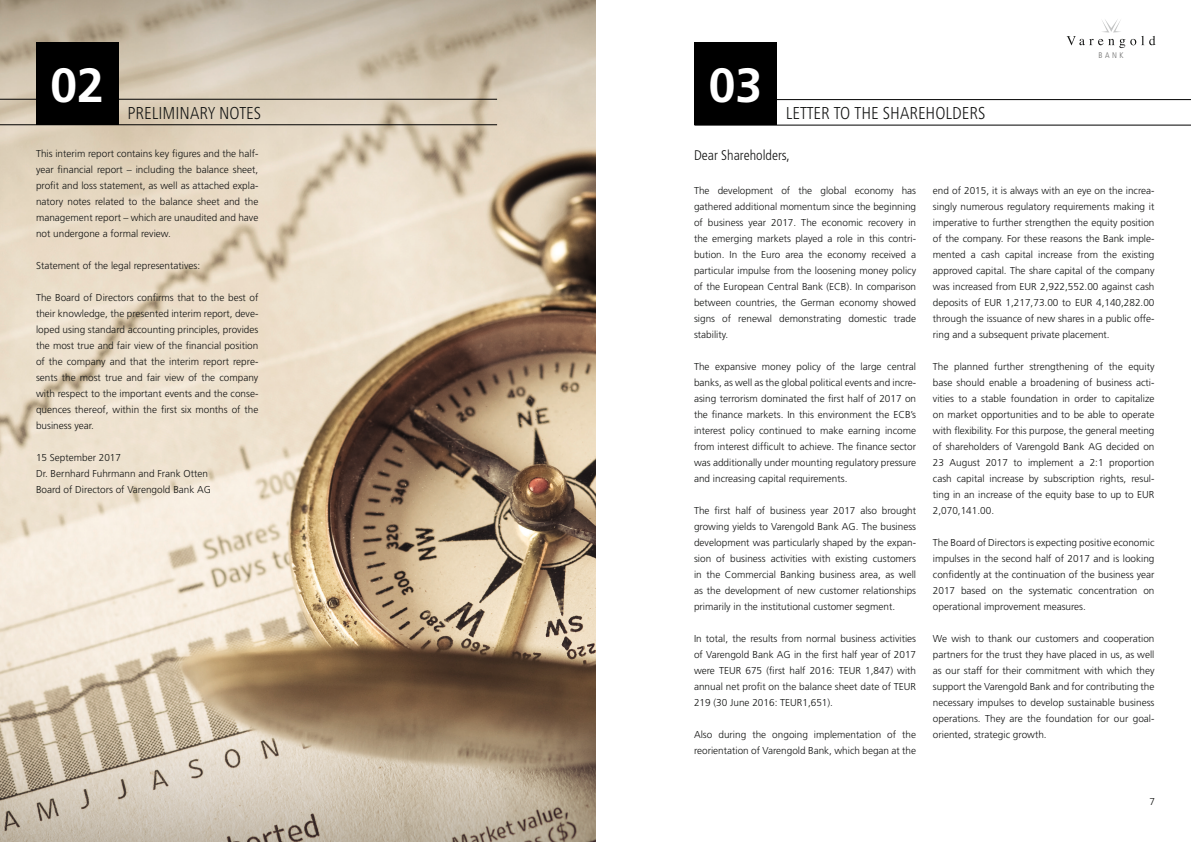
<style>
.page{position:relative;width:1191px;height:842px;background:#fff}
.page>*{position:absolute;margin:0;border:0;box-sizing:border-box;transform-origin:0 0}
.t1{font:700 48px "Frutiger";color:#fff}
.t2{font:300 condensed 18px "Frutiger Next LT";color:#131413}
.t3{font:300 condensed 14px "Frutiger";color:#131413}
.t4{font:300 10px/16px "Frutiger";color:#131413;text-align:justify}
.t5{font:300 condensed 8.1px "Frutiger";color:#686867}
</style>
<div class="page">
<svg style="left:1066px;top:19px;width:89px;height:29px"></svg>
<img style="left:0;top:0;width:595px;height:842px">
<hr style="left:0;top:99px;width:497px;height:1px;background:#000">
<hr style="left:0;top:124px;width:497px;height:1px;background:#000">
<div style="left:36px;top:42px;width:83px;height:83px;background:#000"></div>
<hr style="left:694px;top:99px;width:497px;height:1px;background:#000">
<hr style="left:694px;top:125px;width:497px;height:1px;background:#000">
<div style="left:694px;top:43px;width:83px;height:82px;background:#000"></div>
<p class="t5" style="left:1098px;top:51px;width:27px">BANK</p>
<h1 class="t1" style="left:50px;top:57px;width:55px">02</h1>
<h1 class="t1" style="left:709px;top:57px;width:55px">03</h1>
<h2 class="t2" style="left:128px;top:103px;width:135px">PRELIMINARY NOTES</h2>
<h2 class="t2" style="left:786px;top:103px;width:201px">LETTER TO THE SHAREHOLDERS</h2>
<p class="t4" style="left:36px;top:146px;width:224px">This interim report contains key figures and the half&shy;year financial report – including the balance sheet, profit and loss statement, as well as attached expla&shy;natory notes related to the balance sheet and the management report – which are unaudited and have not undergone a formal review.</p>
<p class="t4" style="left:36px;top:258px;width:166px">Statement of the legal representatives:</p>
<p class="t4" style="left:36px;top:290px;width:224px">The Board of Directors confirms that to the best of their knowledge, the presented interim report, deve&shy;loped using standard accounting principles, provides the most true and fair view of the financial position of the company and that the interim report repre&shy;sents the most true and fair view of the company with respect to the important events and the conse&shy;quences thereof, within the first six months of the business year.</p>
<p class="t4" style="left:36px;top:450px;width:177px;text-align:left">15 September 2017<br>Dr. Bernhard Fuhrmann and Frank Otten<br>Board of Directors of Varengold Bank AG</p>
<h3 class="t3" style="left:694px;top:147px;width:97px">Dear Shareholders,</h3>
<p class="t4" style="left:694px;top:183px;width:224px">The development of the global economy has gathered additional momentum since the beginning of business year 2017. The economic recovery in the emerging markets played a role in this contri&shy;bution. In the Euro area the economy received a particular impulse from the loosening money policy of the European Central Bank (ECB). In comparison between countries, the German economy showed signs of renewal demonstrating domestic trade stability.</p>
<p class="t4" style="left:694px;top:359px;width:224px">The expansive money policy of the large central banks, as well as the global political events and incre&shy;asing terrorism dominated the first half of 2017 on the finance markets. In this environment the ECB’s interest policy continued to make earning income from interest difficult to achieve. The finance sector was additionally under mounting regulatory pressure and increasing capital requirements.</p>
<p class="t4" style="left:694px;top:503px;width:224px">The first half of business year 2017 also brought growing yields to Varengold Bank AG. The business development was particularly shaped by the expan&shy;sion of business activities with existing customers in the Commercial Banking business area, as well as the development of new customer relationships primarily in the institutional customer segment.</p>
<p class="t4" style="left:694px;top:631px;width:224px">In total, the results from normal business activities of Varengold Bank AG in the first half year of 2017 were TEUR 675 (first half 2016: TEUR 1,847) with annual net profit on the balance sheet date of TEUR 219 (30 June 2016: TEUR1,651).</p>
<p class="t4" style="left:694px;top:727px;width:224px">Also during the ongoing implementation of the reorientation of Varengold Bank, which began at the</p>
<p class="t4" style="left:933px;top:183px;width:223px">end of 2015, it is always with an eye on the increa&shy;singly numerous regulatory requirements making it imperative to further strengthen the equity position of the company. For these reasons the Bank imple&shy;mented a cash capital increase from the existing approved capital. The share capital of the company was increased from EUR 2,922,552.00 against cash deposits of EUR 1,217,73.00 to EUR 4,140,282.00 through the issuance of new shares in a public offe&shy;ring and a subsequent private placement.</p>
<p class="t4" style="left:933px;top:359px;width:223px">The planned further strengthening of the equity base should enable a broadening of business acti&shy;vities to a stable foundation in order to capitalize on market opportunities and to be able to operate with flexibility. For this purpose, the general meeting of shareholders of Varengold Bank AG decided on 23 August 2017 to implement a 2:1 proportion cash capital increase by subscription rights, resul&shy;ting in an increase of the equity base to up to EUR 2,070,141.00.</p>
<p class="t4" style="left:933px;top:535px;width:223px">The Board of Directors is expecting positive economic impulses in the second half of 2017 and is looking confidently at the continuation of the business year 2017 based on the systematic concentration on operational improvement measures.</p>
<p class="t4" style="left:933px;top:631px;width:223px">We wish to thank our customers and cooperation partners for the trust they have placed in us, as well as our staff for their commitment with which they support the Varengold Bank and for contributing the necessary impulses to develop sustainable business operations. They are the foundation for our goal&shy;oriented, strategic growth.</p>
<p class="t4" style="left:1149px;top:793px;width:7px">7</p>
</div>
